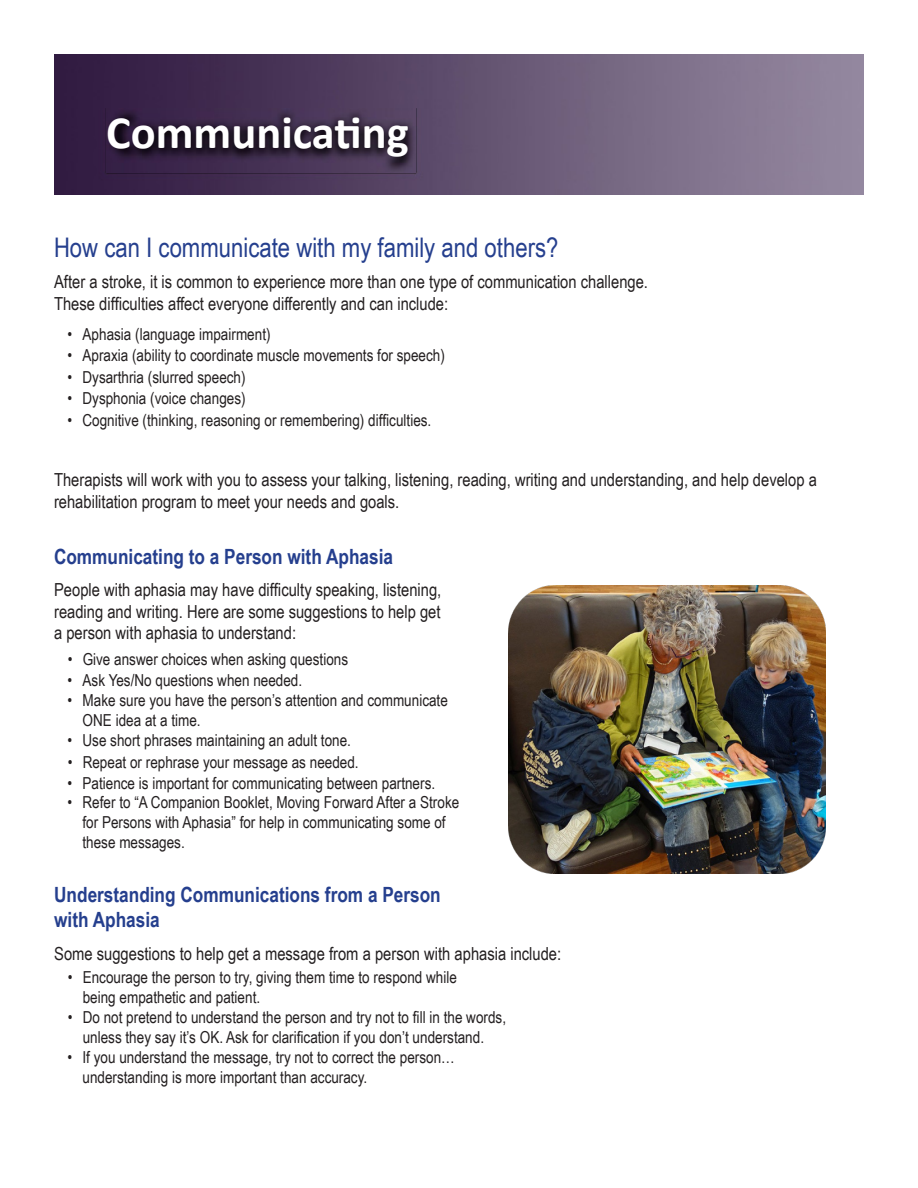
<style>
.page{position:relative;width:918px;height:1188px;background:#fff}
.page>*{position:absolute;margin:0;border:0;box-sizing:border-box;transform-origin:0 0}
.t1{font:700 46.5px "Calibri";color:#fff}
.t2{font:27px "Arial Narrow";color:#253f8e}
.t3{font:700 21px/25.2px "Arial Narrow";color:#253f8e}
.t4{font:18px/21.6px "Arial Narrow";color:#231f20}
.t5{font:16.5px/19.8px "Arial Narrow";color:#231f20}
</style>
<div class="page">
<img style="left:54px;top:54px;width:810px;height:141px">
<img style="left:106px;top:108px;width:310px;height:64px">
<img style="left:509px;top:585px;width:317px;height:288px">
<p class="t1" style="left:106px;top:100px;width:304px">Communicating</p>
<p class="t2" style="left:54px;top:228px;width:506px">How can I communicate with my family and others?</p>
<p class="t4" style="left:54px;top:270px;width:595px">After a stroke, it is common to experience more than one type of communication challenge.<br>These difficulties affect everyone differently and can include:</p>
<p class="t5" style="left:68px;top:323px;width:205px">• Aphasia (language impairment)</p>
<p class="t5" style="left:68px;top:345px;width:379px">• Apraxia (ability to coordinate muscle movements for speech)</p>
<p class="t5" style="left:68px;top:367px;width:180px">• Dysarthria (slurred speech)</p>
<p class="t5" style="left:68px;top:388px;width:180px">• Dysphonia (voice changes)</p>
<p class="t5" style="left:68px;top:410px;width:365px">• Cognitive (thinking, reasoning or remembering) difficulties.</p>
<p class="t4" style="left:54px;top:468px;width:765px">Therapists will work with you to assess your talking, listening, reading, writing and understanding, and help develop a rehabilitation program to meet your needs and goals.</p>
<p class="t3" style="left:54px;top:543px;width:341px">Communicating to a Person with Aphasia</p>
<p class="t4" style="left:54px;top:578px;width:389px;text-align:justify">People with aphasia may have difficulty speaking, listening, reading and writing. Here are some suggestions to help get a person with aphasia to understand:</p>
<p class="t5" style="left:68px;top:648px;width:282px">• Give answer choices when asking questions</p>
<p class="t5" style="left:68px;top:670px;width:236px">• Ask Yes/No questions when needed.</p>
<p class="t5" style="left:83px;top:690px;width:367px;text-indent:-15px">• Make sure you have the person’s attention and communicate<br>ONE idea at a time.</p>
<p class="t5" style="left:68px;top:730px;width:285px">• Use short phrases maintaining an adult tone.</p>
<p class="t5" style="left:68px;top:751px;width:293px">• Repeat or rephrase your message as needed.</p>
<p class="t5" style="left:68px;top:773px;width:369px">• Patience is important for communicating between partners.</p>
<p class="t5" style="left:82px;top:792px;width:378px;text-indent:-15px">• Refer to “A Companion Booklet, Moving Forward After a Stroke for Persons with Aphasia” for help in communicating some of these messages.</p>
<p class="t3" style="left:54px;top:881px;width:388px">Understanding Communications from a Person with Aphasia</p>
<p class="t4" style="left:54px;top:943px;width:509px">Some suggestions to help get a message from a person with aphasia include:</p>
<p class="t5" style="left:83px;top:967px;width:376px;text-indent:-15px">• Encourage the person to try, giving them time to respond while being empathetic and patient.</p>
<p class="t5" style="left:68px;top:1007px;width:440px;text-align:center">• Do not pretend to understand the person and try not to fill in the words, unless they say it’s OK. Ask for clarification if you don’t understand.</p>
<p class="t5" style="left:82px;top:1046px;width:374px;text-indent:-15px">• If you understand the message, try not to correct the person… understanding is more important than accuracy.</p>
</div>
